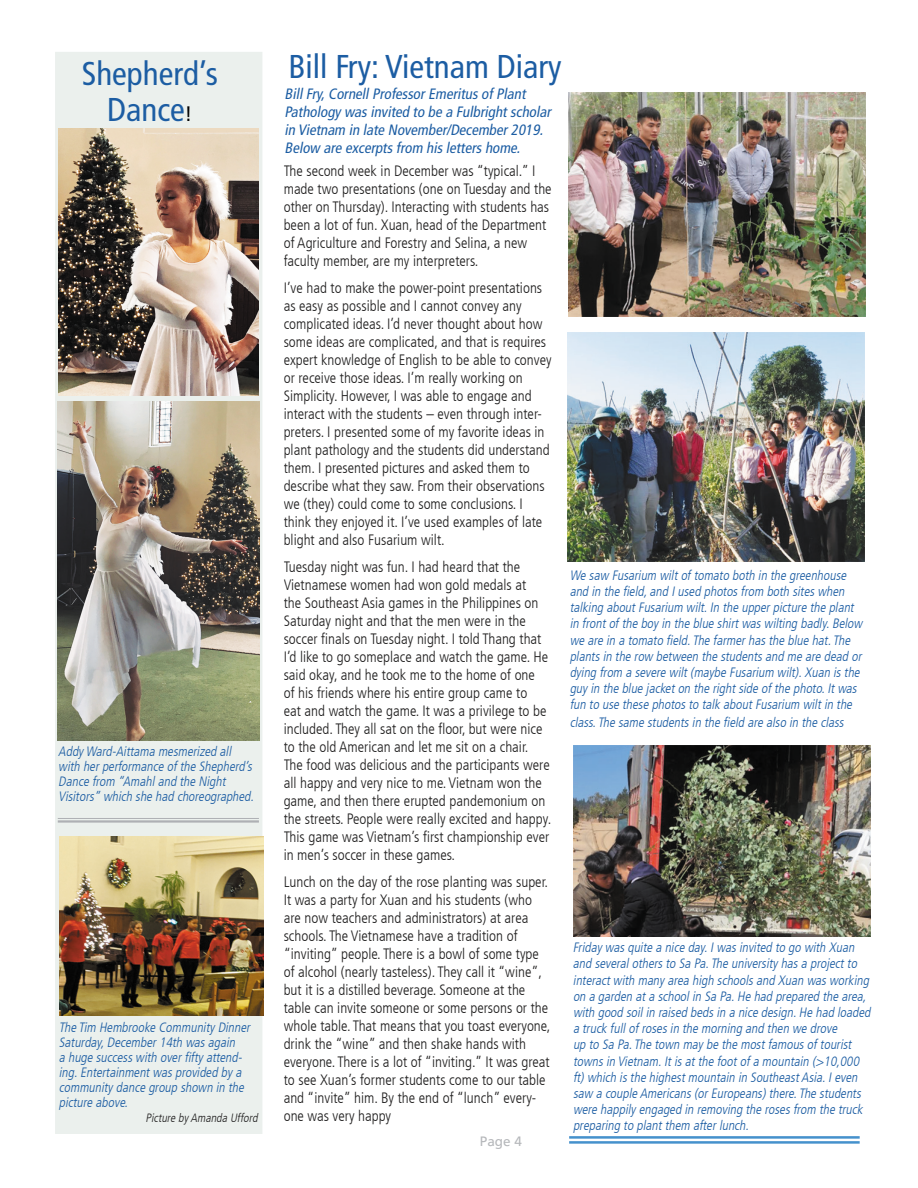
<style>
.page{position:relative;width:918px;height:1188px;background:#fff}
.page>*{position:absolute;margin:0;border:0;box-sizing:border-box;transform-origin:0 0}
.t1{font:condensed 33px/36px "Frutiger LT";color:#1c5da3;text-align:center}
.t2{font:300 condensed 15px/18px "Frutiger LT";color:#222121}
.t3{font:italic condensed 15px/18px "Frutiger LT";color:#1c5da3}
.t4{font:italic 300 condensed 13.5px/16.2px "Frutiger LT";color:#1c5da3}
.t5{font:13.5px "Frutiger LT";color:#b6b8bb}
.t6{font:italic 300 condensed 12px "Frutiger LT";color:#222121}
.s1{font-size:21px;color:#010101}
</style>
<div class="page">
<div style="left:55px;top:52px;width:207px;height:1082px;background:#ebf0ed"></div>
<hr style="left:569px;top:1136px;width:291px;height:3px;background:#4591cc">
<hr style="left:569px;top:1141px;width:291px;height:3px;background:#4591cc">
<img style="left:568px;top:333px;width:297px;height:228px">
<img style="left:568px;top:92px;width:297px;height:225px">
<img style="left:58px;top:129px;width:201px;height:267px">
<img style="left:573px;top:745px;width:297px;height:191px">
<hr style="left:58px;top:818px;width:201px;height:1px;background:#aeb0b4">
<hr style="left:58px;top:820px;width:201px;height:3px;background:#aeb0b4">
<img style="left:57px;top:402px;width:203px;height:338px">
<img style="left:60px;top:837px;width:204px;height:178px">
<h1 class="t1" style="left:82px;top:56px;width:138px">Shepherd’s<br>Dance<span class="s1">!</span></h1>
<p class="t4" style="left:58px;top:744px;width:200px;line-height:15px">AddyWard-Aittama mesmerized all with herperformance ofthe Shepherd’s Dance from “Amahland the Night Visitors”which she had choreographed.</p>
<p class="t4" style="left:59px;top:1020px;width:195px;line-height:15px">The Tim Hembrooke CommunityDinner<br>Saturday,December14th wasagain<br>a huge successwith overfiftyattend&shy;ing.Entertainmentwasprovided bya communitydance group shown in the picture above.</p>
<p class="t6" style="left:146px;top:1111px;width:116px">Picture byAmanda Ufford</p>
<h1 class="t1" style="left:288px;top:49px;width:275px">Bill Fry: Vietnam Diary</h1>
<p class="t3" style="left:285px;top:85px;width:271px">BillFry,CornellProfessorEmeritusofPlant Pathology wasinvited to be a Fulbrightscholar in Vietnam in late November/December2019.<br>Below are excerptsfrom hislettershome.</p>
<p class="t2" style="left:284px;top:162px;width:269px">The second week in December was “typical.” I made two presentations (one on Tuesday and the other on Thursday). Interacting with students has been a lot of fun. Xuan, head of the Department of Agriculture and Forestry and Selina, a new faculty member, are my interpreters.</p>
<p class="t2" style="left:284px;top:279px;width:269px">I’ve had to make the power-point presentations as easy as possible and I cannot convey any complicated ideas. I’d never thought about how some ideas are complicated, and that is requires expert knowledge of English to be able to convey or receive those ideas. I’m really working on Simplicity. However, I was able to engage and interact with the students – even through inter&shy;preters. I presented some of my favorite ideas in plant pathology and the students did understand them. I presented pictures and asked them to describe what they saw. From their observations we (they) could come to some conclusions. I think they enjoyed it. I’ve used examples of late blight and also Fusarium wilt.</p>
<p class="t2" style="left:284px;top:558px;width:269px">Tuesday night was fun. I had heard that the Vietnamese women had won gold medals at<br>the Southeast Asia games in the Philippines on Saturday night and that the men were in the soccer finals on Tuesday night. I told Thang that I’d like to go someplace and watch the game. He said okay, and he took me to the home of one<br>of his friends where his entire group came to<br>eat and watch the game. It was a privilege to be included. They all sat on the floor, but were nice to the old American and let me sit on a chair.<br>The food was delicious and the participants were all happy and very nice to me. Vietnam won the game, and then there erupted pandemonium on the streets. People were really excited and happy.<br>This game was Vietnam’s first championship ever in men’s soccer in these games.</p>
<p class="t2" style="left:284px;top:873px;width:268px">Lunch on the day of the rose planting was super.<br>It was a party for Xuan and his students (who are now teachers and administrators) at area schools. The Vietnamese have a tradition of “inviting” people. There is a bowl of some type of alcohol (nearly tasteless). They call it “wine”, but it is a distilled beverage. Someone at the table can invite someone or some persons or the whole table. That means that you toast everyone, drink the “wine” and then shake hands with everyone. There is a lot of “inviting.” It was great to see Xuan’s former students come to our table and “invite” him. By the end of “lunch” every&shy;one was very happy</p>
<p class="t5" style="left:480px;top:1133px;width:44px">Page 4</p>
<p class="t4" style="left:570px;top:567px;width:297px">We saw Fusarium wiltoftomato both in the greenhouse and in the field,and Iused photosfrom both siteswhen talking aboutFusarium wilt.In the upperpicture the plant in frontofthe boyin the blue shirtwaswilting badly.Below we are in a tomato field.The farmerhasthe blue hat.The plantsin the row between the studentsand me are dead or dying from a severe wilt(maybe Fusarium wilt).Xuan isthe guyin the blue jacketon the rightside ofthe photo.Itwas fun to use these photosto talk aboutFusarium wiltin the</p>
<p class="t4" style="left:570px;top:715px;width:278px">class.The same studentsin the field are also in the class</p>
<p class="t4" style="left:573px;top:940px;width:302px">Fridaywasquite a nice day.Iwasinvited to go with Xuan and severalothersto Sa Pa.The universityhasa projectto interactwith manyarea high schoolsand Xuan wasworking on a garden ata schoolin Sa Pa.He had prepared the area, with good soilin raised bedsin a nice design.He had loaded a truck fullofrosesin the morning and then we drove<br>up to Sa Pa.The town maybe the mostfamousoftourist townsin Vietnam.Itisatthe footofa mountain (&gt;10,000 ft)which isthe highestmountain in SoutheastAsia.Ieven saw a couple Americans(orEuropeans)there.The students were happilyengaged in removing the rosesfrom the truck preparing to plantthem afterlunch.</p>
</div>
